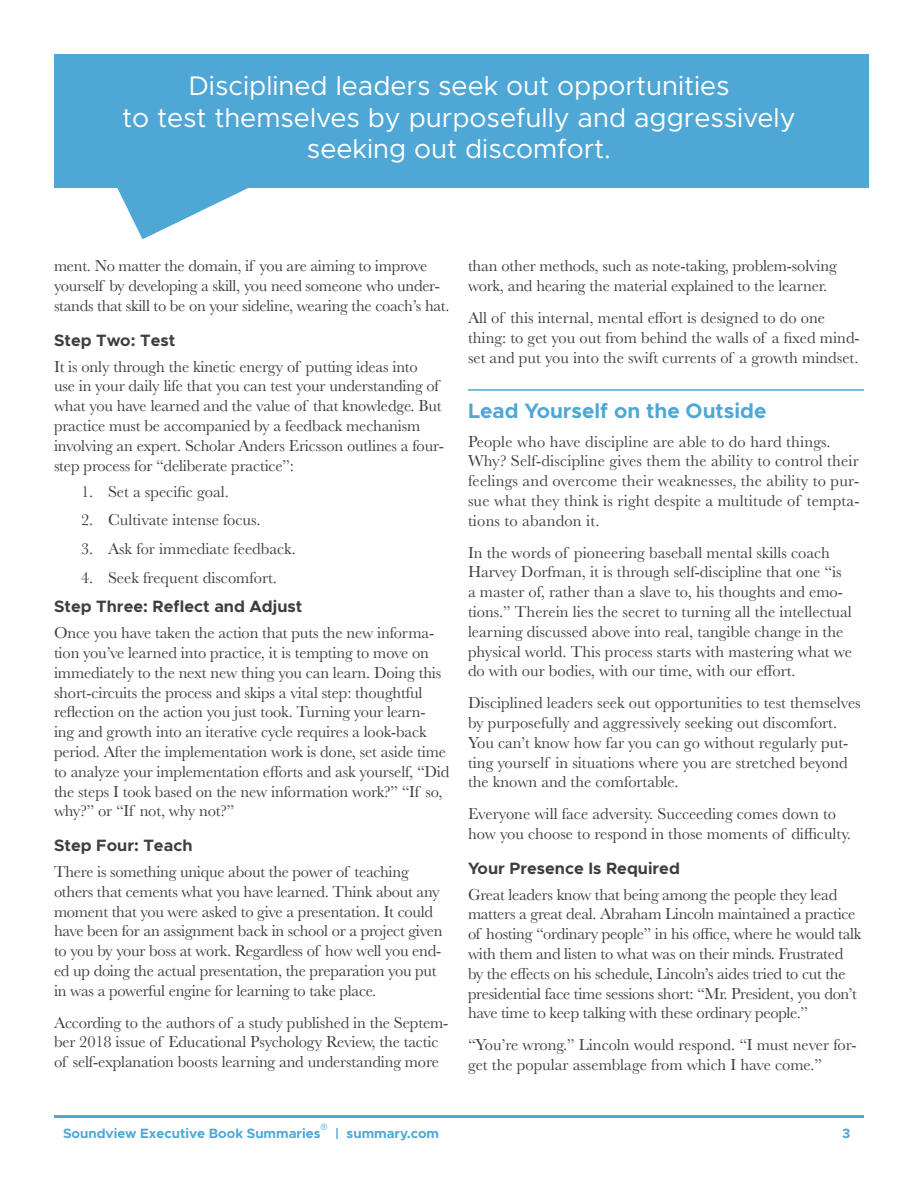
<style>
.page{position:relative;width:918px;height:1188px;background:#fff}
.page>*{position:absolute;margin:0;border:0;box-sizing:border-box;transform-origin:0 0}
.Pull_Quote{font:27px/31.5px "Metropolis";color:#fff;text-align:center}
.Sectiont_Title_With{font:700 21px "Metropolis";color:#4fa7d5}
.Body_Copy{font:16.5px/19.8px "Baskerville";letter-spacing:-.01em;color:#3e3e3f}
.Body_Copy-2{font:16.5px/19.8px "Baskerville";letter-spacing:.01em;color:#3e3e3f}
.Subheading{font:700 16.5px "Metropolis";color:#3e3e3f}
.t1{font:700 13.5px "Metropolis";color:#4fa7d5}
.t2{font:300 condensed 8.7px "Univers LT Std";color:#36a5da}
</style>
<div class="page">
<hr style="left:54px;top:1115px;width:810px;height:3px;background:#4fa7d5">
<div style="left:54px;top:54px;width:814px;height:133px;background:#4fa7d5"></div>
<svg style="left:117px;top:187px;width:152px;height:52px"></svg>
<hr style="left:468px;top:389px;width:396px;height:2px;background:#4fa7d5">
<p class="Pull_Quote" style="left:122px;top:70px;width:675px">Disciplined leaders seek out opportunities<br>to test themselves by purposefully and aggressively seeking out discomfort.</p>
<p class="Body_Copy" style="left:54px;top:256px;width:397px">ment. No matter the domain, if you are aiming to improve yourself by developing a skill, you need someone who under&shy;stands that skill to be on your sideline, wearing the coach’s hat.</p>
<p class="Subheading" style="left:54px;top:330px;width:123px">Step Two: Test</p>
<p class="Body_Copy" style="left:54px;top:357px;width:391px">It is only through the kinetic energy of putting ideas into<br>use in your daily life that you can test your understanding of what you have learned and the value of that knowledge. But practice must be accompanied by a feedback mechanism involving an expert. Scholar Anders Ericsson outlines a four&shy;step process for “deliberate practice”:</p>
<p class="Body_Copy" style="left:81px;top:482px;width:149px">1. Set a specific goal.</p>
<p class="Body_Copy" style="left:81px;top:510px;width:181px">2. Cultivate intense focus.</p>
<p class="Body_Copy" style="left:81px;top:539px;width:216px">3. Ask for immediate feedback.</p>
<p class="Body_Copy" style="left:81px;top:568px;width:198px">4. Seek frequent discomfort.</p>
<p class="Subheading" style="left:54px;top:596px;width:250px">Step Three: Reflect and Adjust</p>
<p class="Body_Copy" style="left:54px;top:623px;width:397px">Once you have taken the action that puts the new informa&shy;tion you’ve learned into practice, it is tempting to move on immediately to the next new thing you can learn. Doing this short-circuits the process and skips a vital step: thoughtful reflection on the action you just took. Turning your learn&shy;ing and growth into an iterative cycle requires a look-back period. After the implementation work is done, set aside time to analyze your implementation efforts and ask yourself, “Did the steps I took based on the new information work?” “If so, why?” or “If not, why not?”</p>
<p class="Subheading" style="left:54px;top:835px;width:140px">Step Four: Teach</p>
<p class="Body_Copy" style="left:54px;top:862px;width:390px">There is something unique about the power of teaching others that cements what you have learned. Think about any moment that you were asked to give a presentation. It could have been for an assignment back in school or a project given to you by your boss at work. Regardless of how well you end&shy;ed up doing the actual presentation, the preparation you put in was a powerful engine for learning to take place.</p>
<p class="Body_Copy" style="left:54px;top:1013px;width:396px">According to the authors of a study published in the Septem&shy;ber 2018 issue of Educational Psychology Review, the tactic of self-explanation boosts learning and understanding more</p>
<p class="Body_Copy" style="left:468px;top:256px;width:370px">than other methods, such as note-taking, problem-solving work, and hearing the material explained to the learner.</p>
<p class="Body_Copy" style="left:468px;top:308px;width:393px">All of this internal, mental effort is designed to do one thing: to get you out from behind the walls of a fixed mind&shy;set and put you into the swift currents of a growth mindset.</p>
<p class="Sectiont_Title_With" style="left:468px;top:397px;width:300px">Lead Yourself on the Outside</p>
<p class="Body_Copy-2" style="left:468px;top:432px;width:393px">People who have discipline are able to do hard things.<br>Why? Self-discipline gives them the ability to control their feelings and overcome their weaknesses, the ability to pur&shy;sue what they think is right despite a multitude of tempta&shy;tions to abandon it.</p>
<p class="Body_Copy" style="left:468px;top:543px;width:386px">In the words of pioneering baseball mental skills coach Harvey Dorfman, it is through self-discipline that one “is a master of, rather than a slave to, his thoughts and emo&shy;tions.” Therein lies the secret to turning all the intellectual learning discussed above into real, tangible change in the physical world. This process starts with mastering what we do with our bodies, with our time, with our effort.</p>
<p class="Body_Copy" style="left:468px;top:693px;width:394px">Disciplined leaders seek out opportunities to test themselves by purposefully and aggressively seeking out discomfort.<br>You can’t know how far you can go without regularly put&shy;ting yourself in situations where you are stretched beyond the known and the comfortable.</p>
<p class="Body_Copy" style="left:468px;top:804px;width:384px">Everyone will face adversity. Succeeding comes down to how you choose to respond in those moments of difficulty.</p>
<p class="Subheading" style="left:468px;top:858px;width:213px">Your Presence Is Required</p>
<p class="Body_Copy" style="left:468px;top:885px;width:395px">Great leaders know that being among the people they lead matters a great deal. Abraham Lincoln maintained a practice of hosting “ordinary people” in his office, where he would talk with them and listen to what was on their minds. Frustrated by the effects on his schedule, Lincoln’s aides tried to cut the presidential face time sessions short: “Mr. President, you don’t have time to keep talking with these ordinary people.”</p>
<p class="Body_Copy" style="left:468px;top:1035px;width:390px">“You’re wrong.” Lincoln would respond. “I must never for&shy;get the popular assemblage from which I have come.”</p>
<p class="t2" style="left:321px;top:1121px;width:8px">®</p>
<p class="t1" style="left:63px;top:1124px;width:259px">Soundview Executive Book Summaries</p>
<p class="t1" style="left:842px;top:1124px;width:10px">3</p>
<p class="t1" style="left:335px;top:1124px;width:106px">| summary.com</p>
</div>
